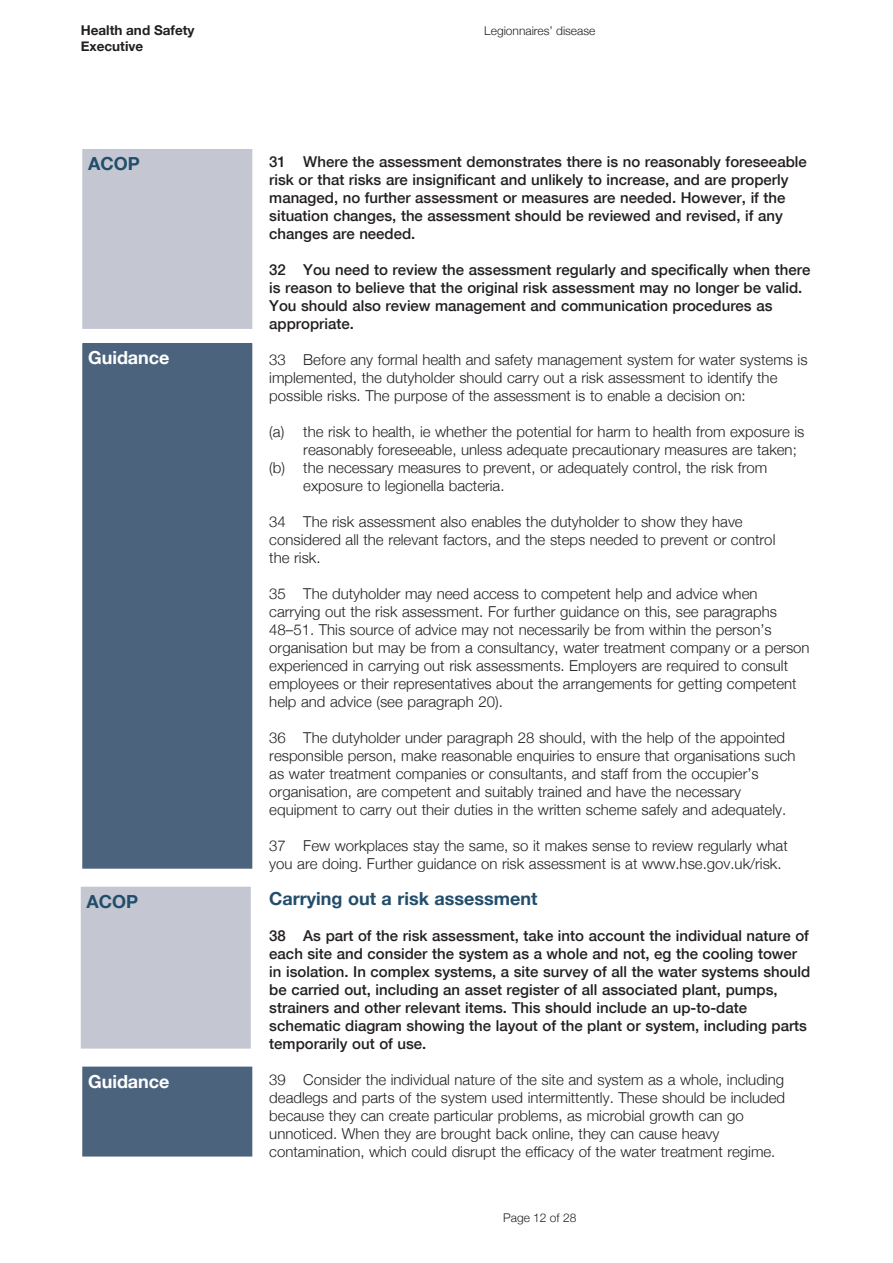
<style>
.page{position:relative;width:893px;height:1263px;background:#fff}
.page>*{position:absolute;margin:0;border:0;box-sizing:border-box;transform-origin:0 0}
.t1{font:700 18px "Helvetica Neue";color:#224d6b}
.t2{font:700 18px "Helvetica Neue";color:#fff}
.t3{font:300 15px/18px "Helvetica Neue";color:#231f20}
.t4{font:500 15px/18px "Helvetica Neue";color:#231f20}
.t5{font:700 13.5px/16.5px "Helvetica Neue";color:#231f20}
.t6{font:300 12px "Helvetica Neue";color:#231f20}
</style>
<div class="page">
<div style="left:83px;top:344px;width:169px;height:524px;background:#4c637e"></div>
<div style="left:82px;top:343px;width:170px;height:526px;border:2px solid #4c637e"></div>
<div style="left:83px;top:1067px;width:169px;height:89px;background:#4c637e"></div>
<div style="left:82px;top:1067px;width:170px;height:90px;border:2px solid #4c637e"></div>
<div style="left:83px;top:150px;width:169px;height:178px;background:#c4c7d2"></div>
<div style="left:82px;top:149px;width:170px;height:180px;border:2px solid #c4c7d2"></div>
<div style="left:82px;top:887px;width:168px;height:161px;background:#c4c7d2"></div>
<div style="left:81px;top:887px;width:170px;height:162px;border:2px solid #c4c7d2"></div>
<p class="t5" style="left:81px;top:21px;width:115px">Health and Safety<br>Executive</p>
<p class="t6" style="left:484px;top:23px;width:113px">Legionnaires’ disease</p>
<p class="t1" style="left:88px;top:153px;width:53px">ACOP</p>
<p class="t2" style="left:88px;top:347px;width:83px">Guidance</p>
<p class="t1" style="left:87px;top:890px;width:53px">ACOP</p>
<p class="t2" style="left:88px;top:1070px;width:83px">Guidance</p>
<p class="t4" style="left:269px;top:152px;width:539px">31 Where the assessment demonstrates there is no reasonably foreseeable risk or that risks are insignificant and unlikely to increase, and are properly managed, no further assessment or measures are needed. However, if the situation changes, the assessment should be reviewed and revised, if any changes are needed.</p>
<p class="t4" style="left:269px;top:260px;width:542px">32 You need to review the assessment regularly and specifically when there is reason to believe that the original risk assessment may no longer be valid.<br>You should also review management and communication procedures as appropriate.</p>
<p class="t3" style="left:269px;top:350px;width:540px">33 Before any formal health and safety management system for water systems is implemented, the dutyholder should carry out a risk assessment to identify the possible risks. The purpose of the assessment is to enable a decision on:</p>
<p class="t3" style="left:269px;top:422px;width:537px">(a) the risk to health, ie whether the potential for harm to health from exposure is</p>
<p class="t3" style="left:303px;top:440px;width:495px">reasonably foreseeable, unless adequate precautionary measures are taken;</p>
<p class="t3" style="left:269px;top:458px;width:499px">(b) the necessary measures to prevent, or adequately control, the risk from</p>
<p class="t3" style="left:303px;top:476px;width:203px">exposure to legionella bacteria.</p>
<p class="t3" style="left:269px;top:512px;width:508px">34 The risk assessment also enables the dutyholder to show they have considered all the relevant factors, and the steps needed to prevent or control the risk.</p>
<p class="t3" style="left:269px;top:584px;width:542px">35 The dutyholder may need access to competent help and advice when carrying out the risk assessment. For further guidance on this, see paragraphs 48–51. This source of advice may not necessarily be from within the person’s organisation but may be from a consultancy, water treatment company or a person experienced in carrying out risk assessments. Employers are required to consult employees or their representatives about the arrangements for getting competent help and advice (see paragraph 20).</p>
<p class="t3" style="left:269px;top:728px;width:528px">36 The dutyholder under paragraph 28 should, with the help of the appointed responsible person, make reasonable enquiries to ensure that organisations such as water treatment companies or consultants, and staff from the occupier’s organisation, are competent and suitably trained and have the necessary equipment to carry out their duties in the written scheme safely and adequately.</p>
<p class="t3" style="left:269px;top:836px;width:520px">37 Few workplaces stay the same, so it makes sense to review regularly what you are doing. Further guidance on risk assessment is at www.hse.gov.uk/risk.</p>
<p class="t1" style="left:269px;top:887px;width:270px">Carrying out a risk assessment</p>
<p class="t4" style="left:269px;top:926px;width:542px">38 As part of the risk assessment, take into account the individual nature of each site and consider the system as a whole and not, eg the cooling tower in isolation. In complex systems, a site survey of all the water systems should be carried out, including an asset register of all associated plant, pumps, strainers and other relevant items. This should include an up-to-date schematic diagram showing the layout of the plant or system, including parts temporarily out of use.</p>
<p class="t3" style="left:269px;top:1070px;width:517px">39 Consider the individual nature of the site and system as a whole, including deadlegs and parts of the system used intermittently. These should be included because they can create particular problems, as microbial growth can go unnoticed. When they are brought back online, they can cause heavy contamination, which could disrupt the efficacy of the water treatment regime.</p>
<p class="t6" style="left:503px;top:1211px;width:75px">Page 12 of 28</p>
</div>
